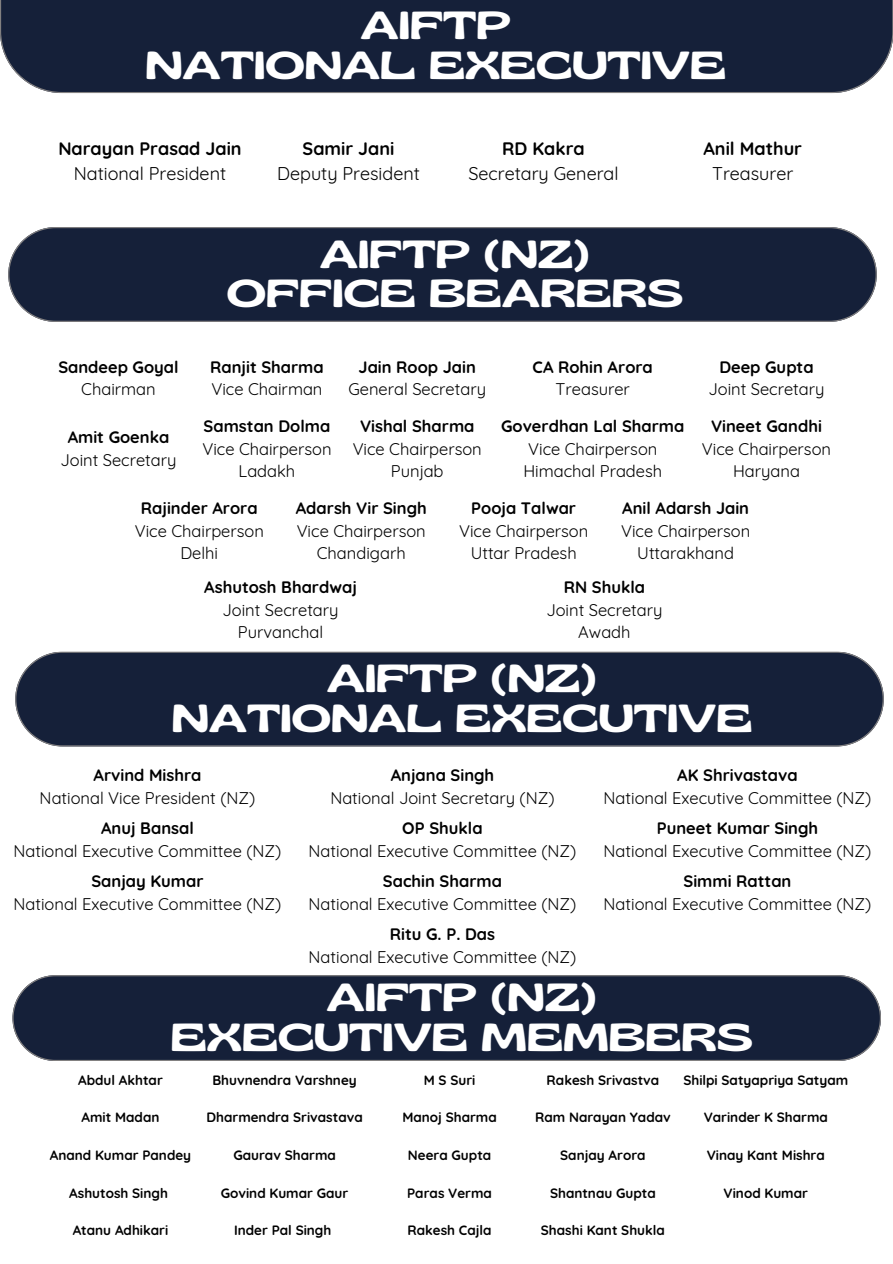
<style>
.page{position:relative;width:893px;height:1264px;background:#fff}
.page>*{position:absolute;margin:0;border:0;box-sizing:border-box;transform-origin:0 0}
.t1{font:expanded 39px/39.3px "Gliker";color:#fff;text-align:center}
.t2{font:18px "Quicksand";color:#000}
.t3{font:700 18px "Quicksand";color:#000}
.t4{font:16.5px "Quicksand";color:#000}
.t5{font:700 16.5px "Quicksand";color:#000}
.t6{font:700 13.5px "Quicksand";color:#000}
</style>
<div class="page">
<div style="left:0;top:0;width:892px;height:93px;background:#152039"></div>
<div style="left:15px;top:652px;width:868px;height:94px;background:#152039"></div>
<div style="left:12px;top:975px;width:868px;height:85px;background:#152039"></div>
<div style="left:8px;top:227px;width:868px;height:95px;background:#152039"></div>
<p class="t1" style="left:145px;top:5px;width:582px">AIFTP<br>NATIONAL EXECUTIVE</p>
<p class="t3" style="left:58px;top:137px;width:185px">Narayan Prasad Jain</p>
<p class="t2" style="left:74px;top:162px;width:154px">National President</p>
<p class="t3" style="left:302px;top:137px;width:93px">Samir Jani</p>
<p class="t2" style="left:277px;top:162px;width:144px">Deputy President</p>
<p class="t3" style="left:502px;top:137px;width:84px">RD Kakra</p>
<p class="t2" style="left:468px;top:162px;width:152px">Secretary General</p>
<p class="t3" style="left:703px;top:137px;width:100px">Anil Mathur</p>
<p class="t2" style="left:712px;top:162px;width:83px">Treasurer</p>
<h1 class="t5" style="left:58px;top:356px;width:122px">Sandeep Goyal</h1>
<p class="t4" style="left:81px;top:378px;width:76px">Chairman</p>
<p class="t5" style="left:68px;top:427px;width:103px">Amit Goenka</p>
<p class="t4" style="left:60px;top:449px;width:118px">Joint Secretary</p>
<p class="t1" style="left:227px;top:234px;width:458px">AIFTP (NZ)<br>OFFICE BEARERS</p>
<p class="t5" style="left:210px;top:356px;width:115px">Ranjit Sharma</p>
<p class="t4" style="left:211px;top:378px;width:113px">Vice Chairman</p>
<p class="t5" style="left:204px;top:415px;width:128px">Samstan Dolma</p>
<p class="t4" style="left:202px;top:438px;width:131px">Vice Chairperson</p>
<p class="t4" style="left:238px;top:460px;width:58px">Ladakh</p>
<p class="t5" style="left:358px;top:356px;width:119px">Jain Roop Jain</p>
<p class="t4" style="left:348px;top:378px;width:139px">General Secretary</p>
<p class="t5" style="left:360px;top:415px;width:116px">Vishal Sharma</p>
<p class="t4" style="left:352px;top:438px;width:131px">Vice Chairperson</p>
<p class="t4" style="left:391px;top:460px;width:54px">Punjab</p>
<p class="t5" style="left:532px;top:356px;width:122px">CA Rohin Arora</p>
<p class="t4" style="left:555px;top:378px;width:76px">Treasurer</p>
<p class="t5" style="left:501px;top:415px;width:185px">Goverdhan Lal Sharma</p>
<p class="t4" style="left:528px;top:438px;width:131px">Vice Chairperson</p>
<p class="t4" style="left:523px;top:460px;width:140px">Himachal Pradesh</p>
<p class="t5" style="left:719px;top:356px;width:96px">Deep Gupta</p>
<h1 class="t4" style="left:708px;top:378px;width:118px">Joint Secretary</h1>
<p class="t5" style="left:711px;top:415px;width:112px">Vineet Gandhi</p>
<p class="t4" style="left:701px;top:438px;width:131px">Vice Chairperson</p>
<p class="t4" style="left:733px;top:460px;width:68px">Haryana</p>
<p class="t5" style="left:141px;top:498px;width:118px">Rajinder Arora</p>
<p class="t4" style="left:135px;top:520px;width:131px">Vice Chairperson</p>
<p class="t4" style="left:180px;top:543px;width:39px">Delhi</p>
<p class="t5" style="left:296px;top:498px;width:132px">Adarsh Vir Singh</p>
<p class="t4" style="left:297px;top:520px;width:131px">Vice Chairperson</p>
<p class="t4" style="left:317px;top:543px;width:90px">Chandigarh</p>
<p class="t5" style="left:204px;top:576px;width:154px">Ashutosh Bhardwaj</p>
<p class="t4" style="left:222px;top:599px;width:118px">Joint Secretary</p>
<p class="t4" style="left:238px;top:621px;width:87px">Purvanchal</p>
<p class="t5" style="left:471px;top:498px;width:106px">Pooja Talwar</p>
<p class="t4" style="left:459px;top:520px;width:131px">Vice Chairperson</p>
<p class="t4" style="left:470px;top:543px;width:108px">Uttar Pradesh</p>
<p class="t5" style="left:622px;top:498px;width:128px">Anil Adarsh Jain</p>
<p class="t4" style="left:621px;top:520px;width:131px">Vice Chairperson</p>
<p class="t4" style="left:637px;top:543px;width:98px">Uttarakhand</p>
<p class="t5" style="left:563px;top:576px;width:83px">RN Shukla</p>
<p class="t4" style="left:546px;top:599px;width:118px">Joint Secretary</p>
<p class="t4" style="left:578px;top:621px;width:54px">Awadh</p>
<p class="t1" style="left:172px;top:658px;width:582px">AIFTP (NZ)<br>NATIONAL EXECUTIVE</p>
<p class="t5" style="left:93px;top:764px;width:110px">Arvind Mishra</p>
<p class="t4" style="left:40px;top:787px;width:217px">National Vice President (NZ)</p>
<p class="t5" style="left:390px;top:764px;width:105px">Anjana Singh</p>
<p class="t4" style="left:330px;top:787px;width:226px">National Joint Secretary (NZ)</p>
<p class="t5" style="left:677px;top:764px;width:122px">AK Shrivastava</p>
<p class="t4" style="left:603px;top:787px;width:269px">National Executive Committee (NZ)</p>
<p class="t5" style="left:101px;top:817px;width:94px">Anuj Bansal</p>
<p class="t4" style="left:14px;top:840px;width:269px">National Executive Committee (NZ)</p>
<p class="t5" style="left:91px;top:870px;width:114px">Sanjay Kumar</p>
<p class="t4" style="left:14px;top:893px;width:269px">National Executive Committee (NZ)</p>
<p class="t5" style="left:402px;top:817px;width:82px">OP Shukla</p>
<p class="t4" style="left:308px;top:840px;width:269px">National Executive Committee (NZ)</p>
<h1 class="t5" style="left:383px;top:870px;width:121px">Sachin Sharma</h1>
<p class="t4" style="left:308px;top:893px;width:269px">National Executive Committee (NZ)</p>
<p class="t5" style="left:656px;top:817px;width:163px">Puneet Kumar Singh</p>
<p class="t4" style="left:603px;top:840px;width:269px">National Executive Committee (NZ)</p>
<p class="t5" style="left:683px;top:870px;width:109px">Simmi Rattan</p>
<p class="t4" style="left:603px;top:893px;width:269px">National Executive Committee (NZ)</p>
<p class="t5" style="left:390px;top:923px;width:107px">Ritu G. P. Das</p>
<p class="t4" style="left:308px;top:946px;width:269px">National Executive Committee (NZ)</p>
<p class="t1" style="left:171px;top:977px;width:583px">AIFTP (NZ)<br>EXECUTIVE MEMBERS</p>
<p class="t6" style="left:78px;top:1071px;width:86px">Abdul Akhtar</p>
<p class="t6" style="left:212px;top:1071px;width:146px">Bhuvnendra Varshney</p>
<p class="t6" style="left:423px;top:1071px;width:53px">M S Suri</p>
<p class="t6" style="left:546px;top:1071px;width:114px">Rakesh Srivastva</p>
<p class="t6" style="left:683px;top:1071px;width:166px">Shilpi Satyapriya Satyam</p>
<p class="t6" style="left:81px;top:1108px;width:79px">Amit Madan</p>
<p class="t6" style="left:206px;top:1108px;width:158px">Dharmendra Srivastava</p>
<p class="t6" style="left:402px;top:1108px;width:96px">Manoj Sharma</p>
<p class="t6" style="left:535px;top:1108px;width:137px">Ram Narayan Yadav</p>
<p class="t6" style="left:703px;top:1108px;width:126px">Varinder K Sharma</p>
<p class="t6" style="left:50px;top:1146px;width:143px">Anand Kumar Pandey</p>
<p class="t6" style="left:233px;top:1146px;width:104px">Gaurav Sharma</p>
<p class="t6" style="left:408px;top:1146px;width:85px">Neera Gupta</p>
<p class="t6" style="left:560px;top:1146px;width:87px">Sanjay Arora</p>
<h1 class="t6" style="left:706px;top:1146px;width:120px">Vinay Kant Mishra</h1>
<p class="t6" style="left:69px;top:1184px;width:100px">Ashutosh Singh</p>
<p class="t6" style="left:221px;top:1184px;width:129px">Govind Kumar Gaur</p>
<p class="t6" style="left:407px;top:1184px;width:86px">Paras Verma</p>
<p class="t6" style="left:550px;top:1184px;width:107px">Shantnau Gupta</p>
<p class="t6" style="left:723px;top:1184px;width:86px">Vinod Kumar</p>
<p class="t6" style="left:73px;top:1221px;width:97px">Atanu Adhikari</p>
<p class="t6" style="left:234px;top:1221px;width:99px">Inder Pal Singh</p>
<p class="t6" style="left:407px;top:1221px;width:86px">Rakesh Cajla</p>
<p class="t6" style="left:541px;top:1221px;width:125px">Shashi Kant Shukla</p>
</div>
